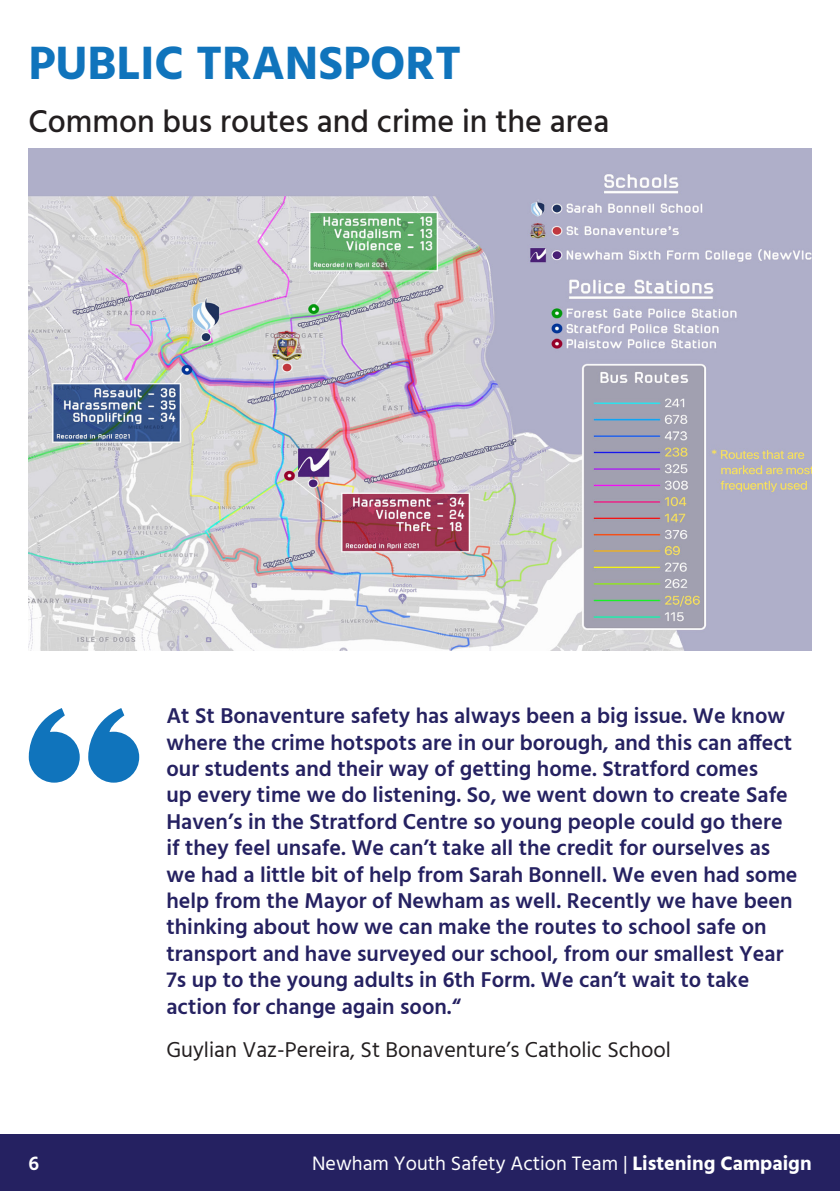
<style>
.page{position:relative;width:840px;height:1191px;background:#fff}
.page>*{position:absolute;margin:0;border:0;box-sizing:border-box;transform-origin:0 0}
.Big_HEAD{font:700 48px "Hind";color:#1074bc}
.BODY{font:500 32px "Hind";color:#231f20}
.BODY-2{font:600 22px/26.4px "Hind";color:#252161}
.BODY-3{font:22px "Hind";color:#231f20}
.t1{font:20px "Hind";color:#fff}
.t2{font:600 20px "Hind";color:#fff}
.s1{font-weight:700}
</style>
<div class="page">
<div style="left:0;top:1134px;width:839px;height:57px;background:#252161"></div>
<img style="left:28px;top:149px;width:783px;height:502px">
<svg style="left:29px;top:708px;width:51px;height:74px"></svg>
<svg style="left:88px;top:708px;width:51px;height:74px"></svg>
<p class="Big_HEAD" style="left:28px;top:34px;width:434px">PUBLIC TRANSPORT</p>
<p class="BODY" style="left:28px;top:99px;width:582px">Common bus routes and crime in the area</p>
<p class="BODY-2" style="left:166px;top:704px;width:632px">At St Bonaventure safety has always been a big issue. We know where the crime hotspots are in our borough, and this can affect our students and their way of getting home. Stratford comes<br>up every time we do listening. So, we went down to create Safe Haven’s in the Stratford Centre so young people could go there if they feel unsafe. We can’t take all the credit for ourselves as we had a little bit of help from Sarah Bonnell. We even had some help from the Mayor of Newham as well. Recently we have been thinking about how we can make the routes to school safe on transport and have surveyed our school, from our smallest Year 7s up to the young adults in 6th Form. We can’t wait to take action for change again soon.“</p>
<p class="BODY-3" style="left:166px;top:1035px;width:506px">Guylian Vaz-Pereira, St Bonaventure’s Catholic School</p>
<p class="t2" style="left:28px;top:1149px;width:12px">6</p>
<p class="t1" style="left:312px;top:1149px;width:500px">Newham Youth Safety Action Team | <span class="s1">Listening Campaign</span></p>
</div>
